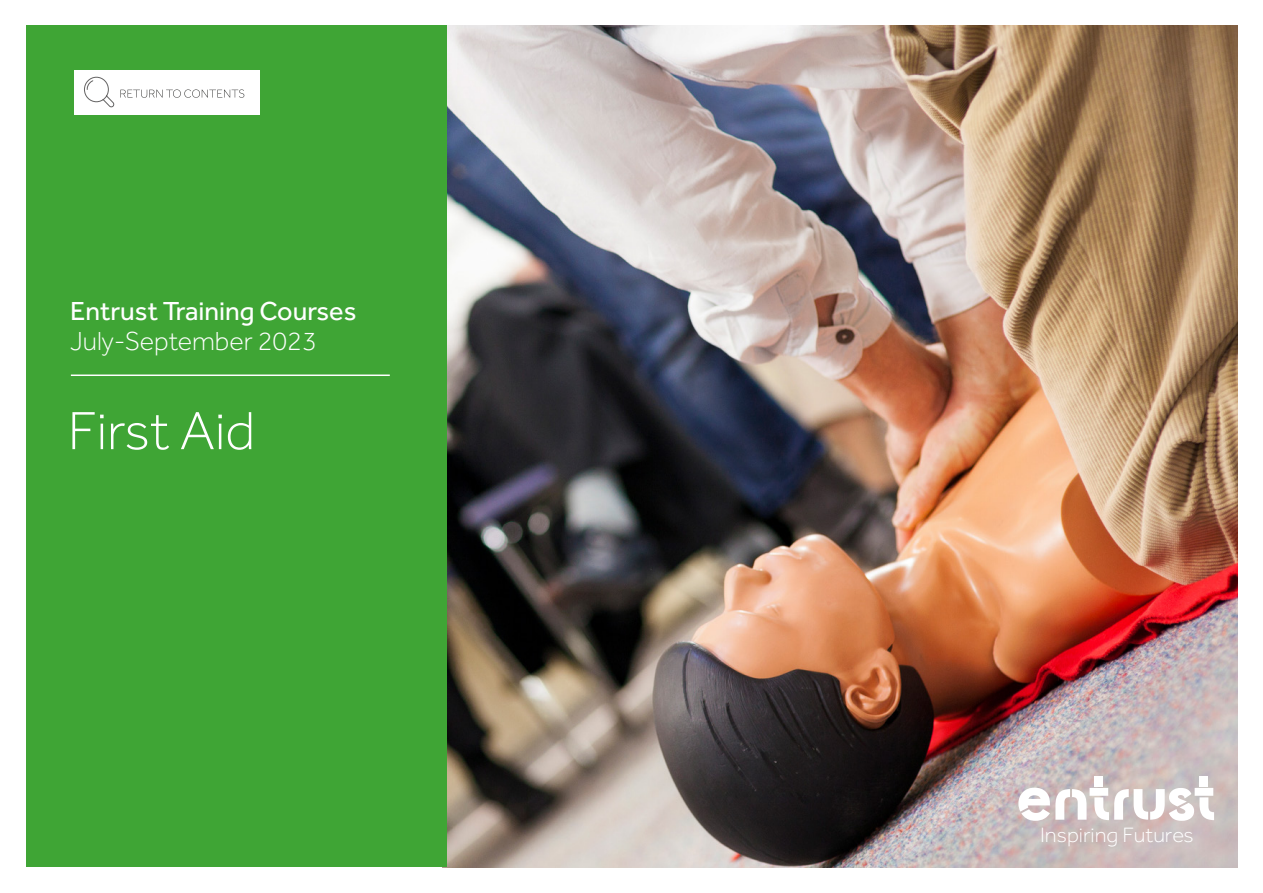
<style>
.page{position:relative;width:1263px;height:893px;background:#fff}
.page>*{position:absolute;margin:0;border:0;box-sizing:border-box;transform-origin:0 0}
.t1{font:300 55.5px "Effra";color:#fff}
.t2{font:27px "Effra";color:#fff}
.t3{font:300 27px "Effra";color:#fff}
.t4{font:300 21.45px "Effra";color:#fff}
</style>
<div class="page">
<img style="left:446px;top:26px;width:791px;height:841px">
<div style="left:26px;top:26px;width:420px;height:841px;background:#3fa535"></div>
<hr style="left:71px;top:374px;width:319px;height:2px;background:#fff">
<div style="left:74px;top:70px;width:186px;height:45px;background:#fff"></div>
<svg style="left:84px;top:76px;width:160px;height:32px"></svg>
<div style="left:1094px;top:776px;width:9px;height:10px;background:#fff"></div>
<div style="left:1199px;top:776px;width:9px;height:10px;background:#fff"></div>
<svg style="left:1018px;top:788px;width:196px;height:33px"></svg>
<p class="t2" style="left:70px;top:295px;width:288px">Entrust Training Courses</p>
<p class="t3" style="left:70px;top:325px;width:248px">July-September 2023</p>
<h1 class="t1" style="left:68px;top:399px;width:189px">First Aid</h1>
<p class="t4" style="left:1040px;top:822px;width:155px">Inspiring Futures</p>
</div>
